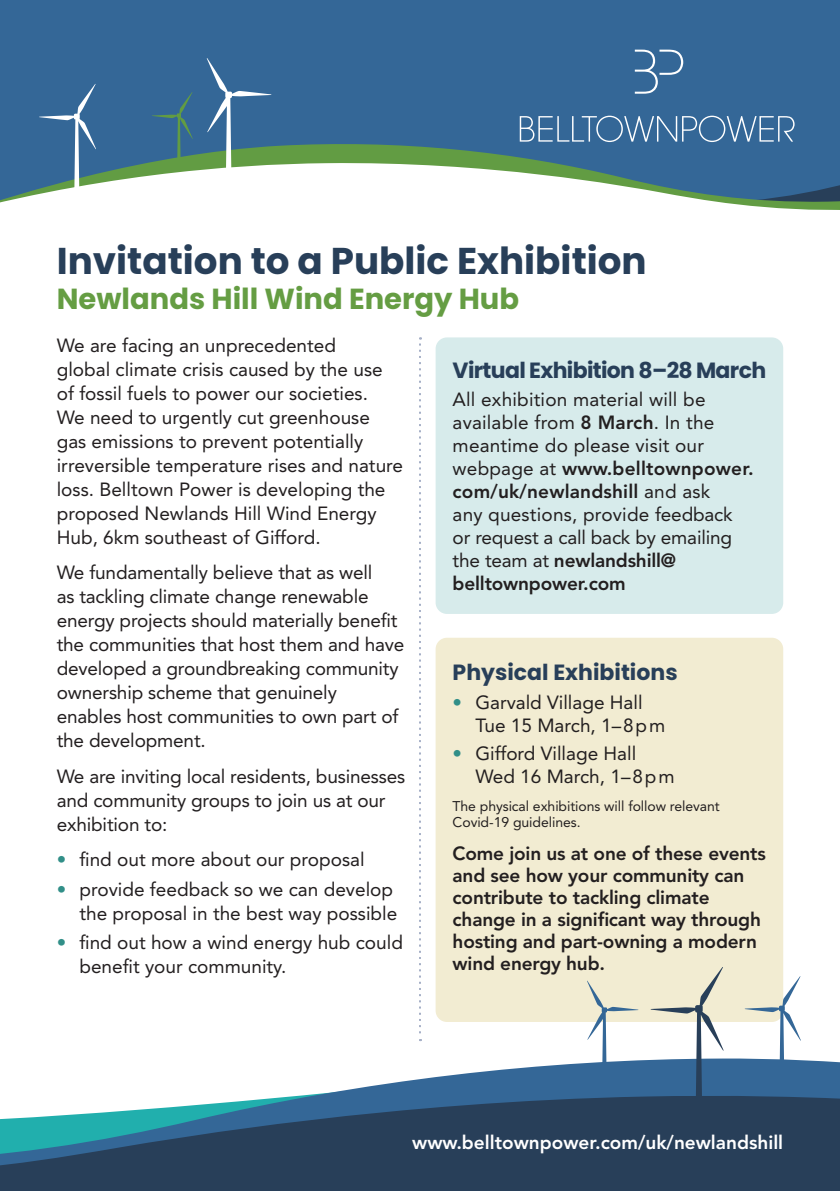
<style>
.page{position:relative;width:840px;height:1191px;background:#fff}
.page>*{position:absolute;margin:0;border:0;box-sizing:border-box;transform-origin:0 0}
.t1{font:700 37.2px "Poppins";color:#283f59}
.t2{font:700 29px "Poppins";color:#659d43}
.t3{font:700 22px "Poppins";letter-spacing:-.03em;color:#283f59}
.t4{font:700 22px "Poppins";color:#283f59}
.body{font:19px/24px "Avenir LT Std";color:#231f20}
.body-2{font:800 19px/22px "Avenir LT Std";letter-spacing:-.01em;color:#231f20}
.t5{font:800 19px "Avenir LT Std";color:#fff}
.body-3{font:14px/16px "Avenir LT Std";letter-spacing:-.005em;color:#231f20}
.s1{color:#318f88}
.s2{font-weight:800}
</style>
<div class="page">
<div style="left:0;top:0;width:838px;height:240px;background:#346797"></div>
<svg style="left:193px;top:139px;width:646px;height:22px"></svg>
<svg style="left:0;top:161px;width:839px;height:79px;background:#d3dfdf"></svg>
<svg style="left:207px;top:58px;width:64px;height:118px"></svg>
<svg style="left:39px;top:84px;width:57px;height:104px"></svg>
<svg style="left:152px;top:92px;width:41px;height:75px"></svg>
<svg style="left:519px;top:116px;width:275px;height:26px"></svg>
<svg style="left:634px;top:50px;width:48px;height:44px"></svg>
<svg style="left:419px;top:337px;width:2px;height:683px"></svg>
<div style="left:435px;top:337px;width:347px;height:277px;background:#d7ebeb;border-radius:11px"></div>
<div style="left:435px;top:638px;width:347px;height:384px;background:#f2ecd2;border-radius:11px"></div>
<svg style="left:327px;top:1058px;width:512px;height:35px;fill:#346797"></svg>
<svg style="left:0;top:1093px;width:839px;height:98px;background:#35566f"></svg>
<svg style="left:586px;top:980px;width:52px;height:95px"></svg>
<svg style="left:650px;top:967px;width:73px;height:133px"></svg>
<svg style="left:744px;top:976px;width:56px;height:103px"></svg>
<p class="t1" style="left:57px;top:240px;width:591px">Invitation to a Public Exhibition</p>
<p class="t2" style="left:57px;top:282px;width:463px">Newlands Hill Wind Energy Hub</p>
<p class="body" style="left:57px;top:333px;width:348px">We are facing an unprecedented<br>global climate crisis caused by the use of fossil fuels to power our societies.<br>We need to urgently cut greenhouse gas emissions to prevent potentially irreversible temperature rises and nature loss. Belltown Power is developing the proposed Newlands Hill Wind Energy Hub, 6km southeast of Gifford.</p>
<p class="body" style="left:57px;top:561px;width:349px">We fundamentally believe that as well<br>as tackling climate change renewable energy projects should materially benefit the communities that host them and have developed a groundbreaking community ownership scheme that genuinely enables host communities to own part of the development.</p>
<p class="body" style="left:57px;top:764px;width:350px">We are inviting local residents, businesses and community groups to join us at our exhibition to:</p>
<p class="body" style="left:57px;top:847px;width:309px"><span class="s1">•</span> find out more about our proposal</p>
<p class="body" style="left:57px;top:877px;width:342px;text-align:right"><span class="s1">•</span> provide feedback so we can develop the proposal in the best way possible</p>
<p class="body" style="left:79px;top:931px;width:325px;text-indent:-23px"><span class="s1">•</span> find out how a wind energy hub could benefit your community.</p>
<p class="t3" style="left:452px;top:357px;width:315px">Virtual Exhibition 8–28 March</p>
<p class="body" style="left:452px;top:388px;width:302px;line-height:23px">All exhibition material will be available from <span class="s2">8 March</span>. In the meantime do please visit our webpage at <span class="s2">www.belltownpower. com/uk/newlandshill</span> and ask<br>any questions, provide feedback or request a call back by emailing the team at <span class="s2">newlandshill@ belltownpower.com</span></p>
<p class="t4" style="left:452px;top:659px;width:226px">Physical Exhibitions</p>
<p class="body" style="left:475px;top:690px;width:191px;line-height:23px;text-indent:-23px"><span class="s1">•</span> Garvald Village Hall<br>Tue 15 March, 1–8pm</p>
<p class="body" style="left:475px;top:742px;width:201px;line-height:23px;text-indent:-23px"><span class="s1">•</span> Gifford Village Hall<br>Wed 16 March, 1–8pm</p>
<p class="body-3" style="left:452px;top:798px;width:268px">The physical exhibitions will follow relevant<br>Covid-19 guidelines.</p>
<p class="body-2" style="left:452px;top:842px;width:314px">Come join us at one of these events and see how your community can contribute to tackling climate change in a significant way through hosting and part-owning a modern wind energy hub.</p>
<p class="t5" style="left:412px;top:1130px;width:372px">www.belltownpower.com/uk/newlandshill</p>
</div>
